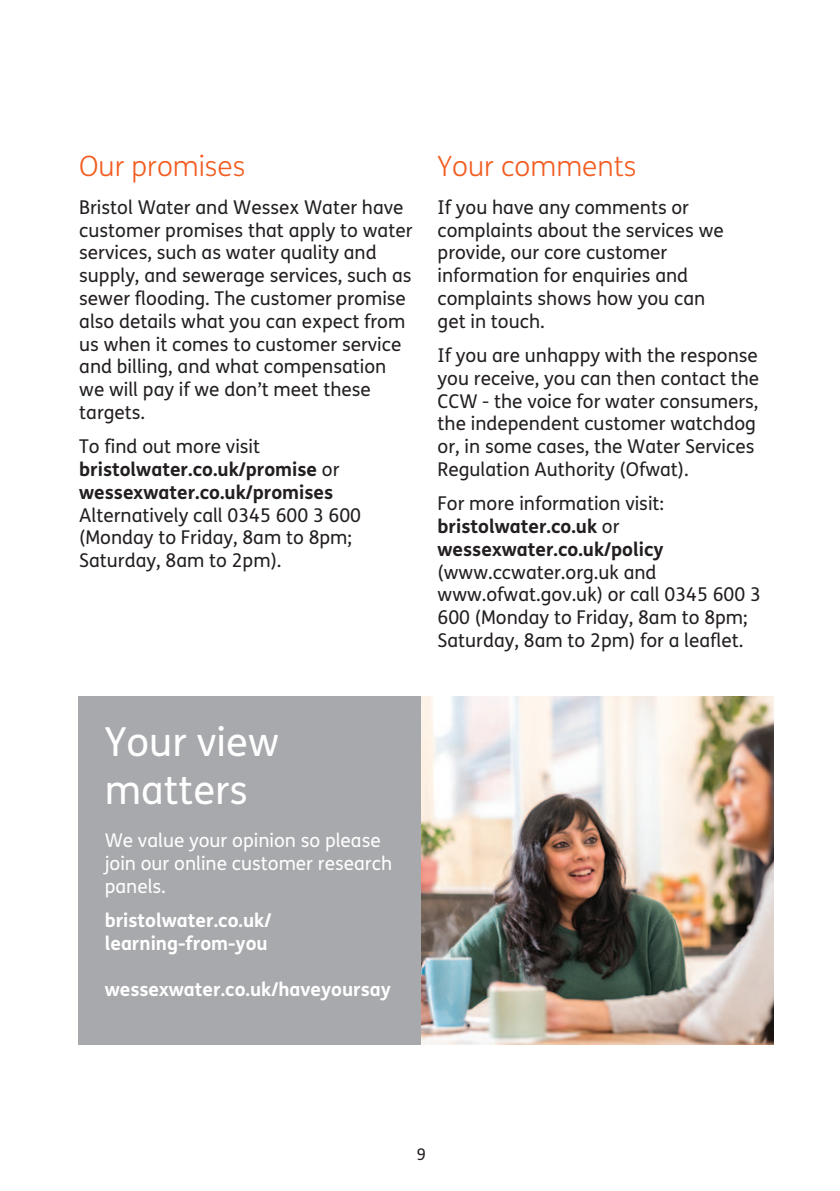
<style>
.page{position:relative;width:840px;height:1191px;background:#fff}
.page>*{position:absolute;margin:0;border:0;box-sizing:border-box;transform-origin:0 0}
.t1{font:40px/48px "FS Me";color:#fff}
.t2{font:300 28px "FS Me";color:#f25d21}
.t3{font:19px/22.8px "FS Me";color:#231f20}
.t4{font:700 19px "FS Me";color:#fff}
.t5{font:19px/22.8px "FS Me";color:#fff}
.t6{font:16px "FS Me";color:#231f20}
.s1{font-weight:700}
</style>
<div class="page">
<div style="left:79px;top:696px;width:353px;height:348px;background:#a8a9ad"></div>
<img style="left:421px;top:696px;width:352px;height:348px">
<p class="t2" style="left:79px;top:155px;width:167px">Our promises</p>
<p class="t3" style="left:79px;top:197px;width:334px">Bristol Water and Wessex Water have customer promises that apply to water services, such as water quality and supply, and sewerage services, such as sewer flooding. The customer promise also details what you can expect from us when it comes to customer service and billing, and what compensation we will pay if we don’t meet these targets.</p>
<p class="t3" style="left:79px;top:437px;width:283px">To find out more visit <span class="s1">bristolwater.co.uk/promise</span> or <span class="s1">wessexwater.co.uk/promises<br></span>Alternatively call 0345 600 3 600 (Monday to Friday, 8am to 8pm;<br>Saturday, 8am to 2pm).</p>
<p class="t2" style="left:437px;top:155px;width:200px">Your comments</p>
<p class="t3" style="left:437px;top:197px;width:287px">If you have any comments or complaints about the services we provide, our core customer information for enquiries and complaints shows how you can get in touch.</p>
<p class="t3" style="left:437px;top:345px;width:323px">If you are unhappy with the response you receive, you can then contact the CCW - the voice for water consumers, the independent customer watchdog or, in some cases, the Water Services Regulation Authority (Ofwat).</p>
<p class="t3" style="left:437px;top:494px;width:324px">For more information visit: <span class="s1">bristolwater.co.uk</span> or <span class="s1">wessexwater.co.uk/policy </span>(www.ccwater.org.uk and www.ofwat.gov.uk) or call 0345 600 3<br>600 (Monday to Friday, 8am to 8pm;<br>Saturday, 8am to 2pm) for a leaflet.</p>
<p class="t1" style="left:105px;top:721px;width:176px">Your view matters</p>
<p class="t5" style="left:105px;top:831px;width:289px">We value your opinion so please join our online customer research panels.</p>
<p class="t4" style="left:105px;top:912px;width:168px">bristolwater.co.uk/</p>
<p class="t4" style="left:105px;top:935px;width:164px">learning-from-you</p>
<p class="t4" style="left:105px;top:981px;width:287px">wessexwater.co.uk/haveyoursay</p>
<p class="t6" style="left:416px;top:1147px;width:11px">9</p>
</div>
